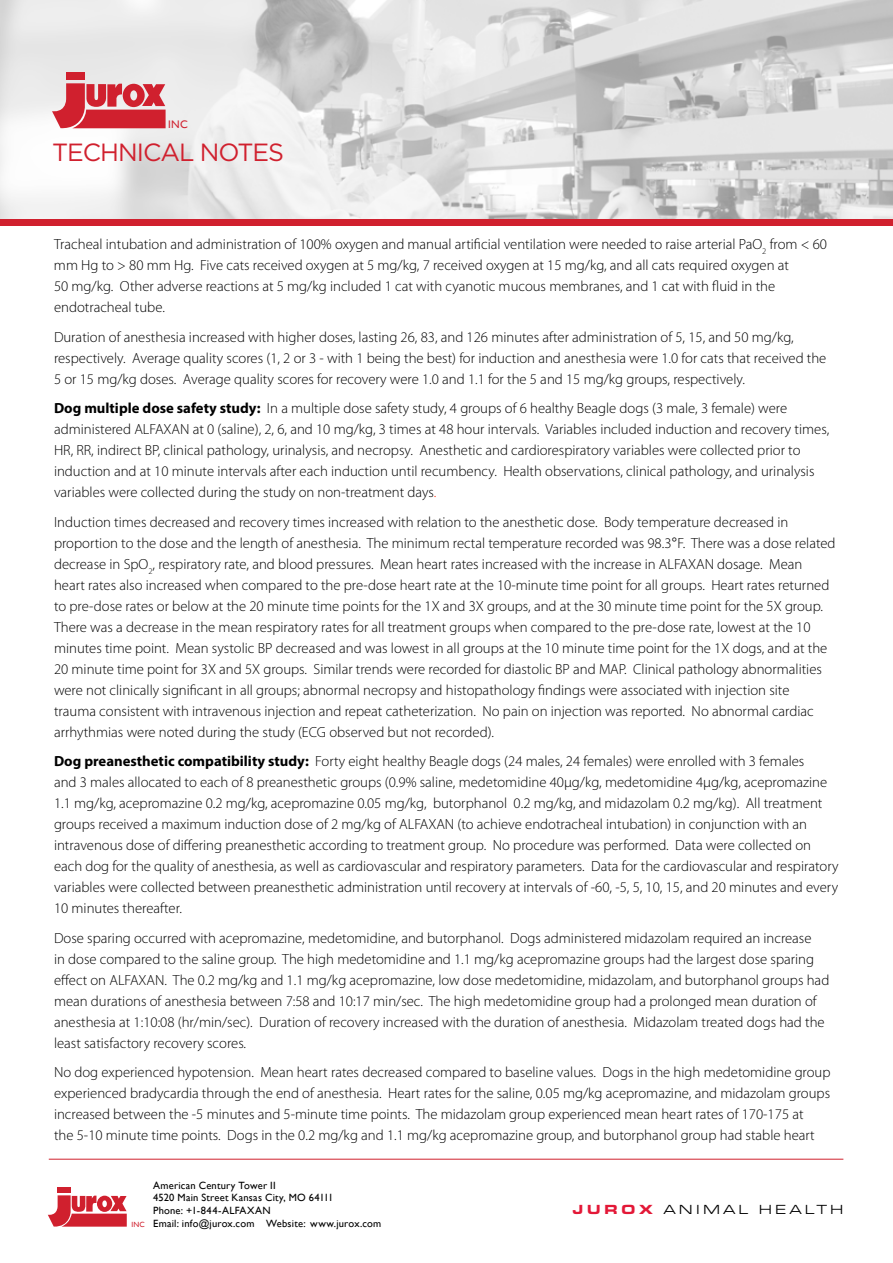
<style>
.page{position:relative;width:893px;height:1263px;background:#fff}
.page>*{position:absolute;margin:0;border:0;box-sizing:border-box;transform-origin:0 0}
.t1{font:24.9px "Gotham";letter-spacing:-.04em;color:#d0202e}
.t2{font:300 14.7px/21px "Myriad Pro";color:#000}
.t3{font:13.65px "Eurostile Extended Roman DTC";letter-spacing:.24em;color:#000}
.t4{font:10.95px "Gill Sans";color:#d0202e}
.t5{font:10.5px "Gill Sans";letter-spacing:.02em;color:#000}
.s1{font-weight:700}
.s2{color:#ff2b06}
.s3{font-size:7.5px;color:#d0202e}
.s4{font-family:"Eurostile Extended Black DTC";color:#e31837}
</style>
<div class="page">
<img style="left:0;top:0;width:893px;height:219px">
<div style="left:0;top:219px;width:893px;height:6px;background:#d0202e"></div>
<div style="left:58px;top:1188px;width:13px;height:5px;background:#d0202e"></div>
<svg style="left:48px;top:1195px;width:79px;height:32px"></svg>
<hr style="left:49px;top:1159px;width:794px;height:1px;background:#d0202e">
<div style="left:66px;top:72px;width:19px;height:8px;background:#d0202e"></div>
<svg style="left:52px;top:83px;width:114px;height:46px;background:#d85862"></svg>
<p class="t4" style="left:168px;top:118px;width:21px">INC</p>
<h1 class="t1" style="left:52px;top:138px;width:234px">TECHNICAL NOTES</h1>
<p class="t2" style="left:54px;top:234px;width:775px">Tracheal intubation and administration of 100% oxygen and manual artificial ventilation were needed to raise arterial PaO<sub>2</sub> from &lt; 60 mm Hg to &gt; 80 mm Hg. Five cats received oxygen at 5 mg/kg, 7 received oxygen at 15 mg/kg, and all cats required oxygen at<br>50 mg/kg. Other adverse reactions at 5 mg/kg included 1 cat with cyanotic mucous membranes, and 1 cat with fluid in the endotracheal tube.</p>
<p class="t2" style="left:54px;top:326px;width:774px">Duration of anesthesia increased with higher doses, lasting 26, 83, and 126 minutes after administration of 5, 15, and 50 mg/kg, respectively. Average quality scores (1, 2 or 3 - with 1 being the best) for induction and anesthesia were 1.0 for cats that received the<br>5 or 15 mg/kg doses. Average quality scores for recovery were 1.0 and 1.1 for the 5 and 15 mg/kg groups, respectively.</p>
<p class="t2" style="left:54px;top:398px;width:777px"><span class="s1">Dog multiple dose safety study:</span> In a multiple dose safety study, 4 groups of 6 healthy Beagle dogs (3 male, 3 female) were administered ALFAXAN at 0 (saline), 2, 6, and 10 mg/kg, 3 times at 48 hour intervals. Variables included induction and recovery times, HR, RR, indirect BP, clinical pathology, urinalysis, and necropsy. Anesthetic and cardiorespiratory variables were collected prior to induction and at 10 minute intervals after each induction until recumbency. Health observations, clinical pathology, and urinalysis variables were collected during the study on non-treatment days<span class="s2">.</span></p>
<p class="t2" style="left:54px;top:512px;width:783px">Induction times decreased and recovery times increased with relation to the anesthetic dose. Body temperature decreased in proportion to the dose and the length of anesthesia. The minimum rectal temperature recorded was 98.3 F. There was a dose related decrease in SpO<sub>2</sub>, respiratory rate, and blood pressures. Mean heart rates increased with the increase in ALFAXAN dosage. Mean heart rates also increased when compared to the pre-dose heart rate at the 10-minute time point for all groups. Heart rates returned to pre-dose rates or below at the 20 minute time points for the 1X and 3X groups, and at the 30 minute time point for the 5X group.<br>There was a decrease in the mean respiratory rates for all treatment groups when compared to the pre-dose rate, lowest at the 10 minutes time point. Mean systolic BP decreased and was lowest in all groups at the 10 minute time point for the 1X dogs, and at the 20 minute time point for 3X and 5X groups. Similar trends were recorded for diastolic BP and MAP. Clinical pathology abnormalities were not clinically significant in all groups; abnormal necropsy and histopathology findings were associated with injection site<br>trauma consistent with intravenous injection and repeat catheterization. No pain on injection was reported. No abnormal cardiac arrhythmias were noted during the study (ECG observed but not recorded).</p>
<p class="t2" style="left:54px;top:751px;width:786px"><span class="s1">Dog preanesthetic compatibility study:</span> Forty eight healthy Beagle dogs (24 males, 24 females) were enrolled with 3 females<br>and 3 males allocated to each of 8 preanesthetic groups (0.9% saline, medetomidine 40μg/kg, medetomidine 4μg/kg, acepromazine 1.1 mg/kg, acepromazine 0.2 mg/kg, acepromazine 0.05 mg/kg, butorphanol 0.2 mg/kg, and midazolam 0.2 mg/kg). All treatment groups received a maximum induction dose of 2 mg/kg of ALFAXAN (to achieve endotracheal intubation) in conjunction with an intravenous dose of differing preanesthetic according to treatment group. No procedure was performed. Data were collected on each dog for the quality of anesthesia, as well as cardiovascular and respiratory parameters. Data for the cardiovascular and respiratory variables were collected between preanesthetic administration until recovery at intervals of -60, -5, 5, 10, 15, and 20 minutes and every 10 minutes thereafter.</p>
<p class="t2" style="left:54px;top:928px;width:777px">Dose sparing occurred with acepromazine, medetomidine, and butorphanol. Dogs administered midazolam required an increase<br>in dose compared to the saline group. The high medetomidine and 1.1 mg/kg acepromazine groups had the largest dose sparing effect on ALFAXAN. The 0.2 mg/kg and 1.1 mg/kg acepromazine, low dose medetomidine, midazolam, and butorphanol groups had mean durations of anesthesia between 7:58 and 10:17 min/sec. The high medetomidine group had a prolonged mean duration of anesthesia at 1:10:08 (hr/min/sec). Duration of recovery increased with the duration of anesthesia. Midazolam treated dogs had the least satisfactory recovery scores.</p>
<p class="t2" style="left:54px;top:1062px;width:778px">No dog experienced hypotension. Mean heart rates decreased compared to baseline values. Dogs in the high medetomidine group experienced bradycardia through the end of anesthesia. Heart rates for the saline, 0.05 mg/kg acepromazine, and midazolam groups increased between the -5 minutes and 5-minute time points. The midazolam group experienced mean heart rates of 170-175 at<br>the 5-10 minute time points. Dogs in the 0.2 mg/kg and 1.1 mg/kg acepromazine group, and butorphanol group had stable heart</p>
<p class="t5" style="left:153px;top:1179px;width:124px">American Century Tower II</p>
<p class="t5" style="left:153px;top:1192px;width:182px">4520 Main Street Kansas City, MO 64111</p>
<p class="t5" style="left:153px;top:1204px;width:119px">Phone: +1-844-ALFAXAN</p>
<p class="t5" style="left:131px;top:1217px;width:251px"><span class="s3">INC</span> Email: info@jurox.com Website: www.jurox.com</p>
<p class="t3" style="left:572px;top:1202px;width:273px"><span class="s4">JUROX</span> ANIMAL HEALTH</p>
</div>
